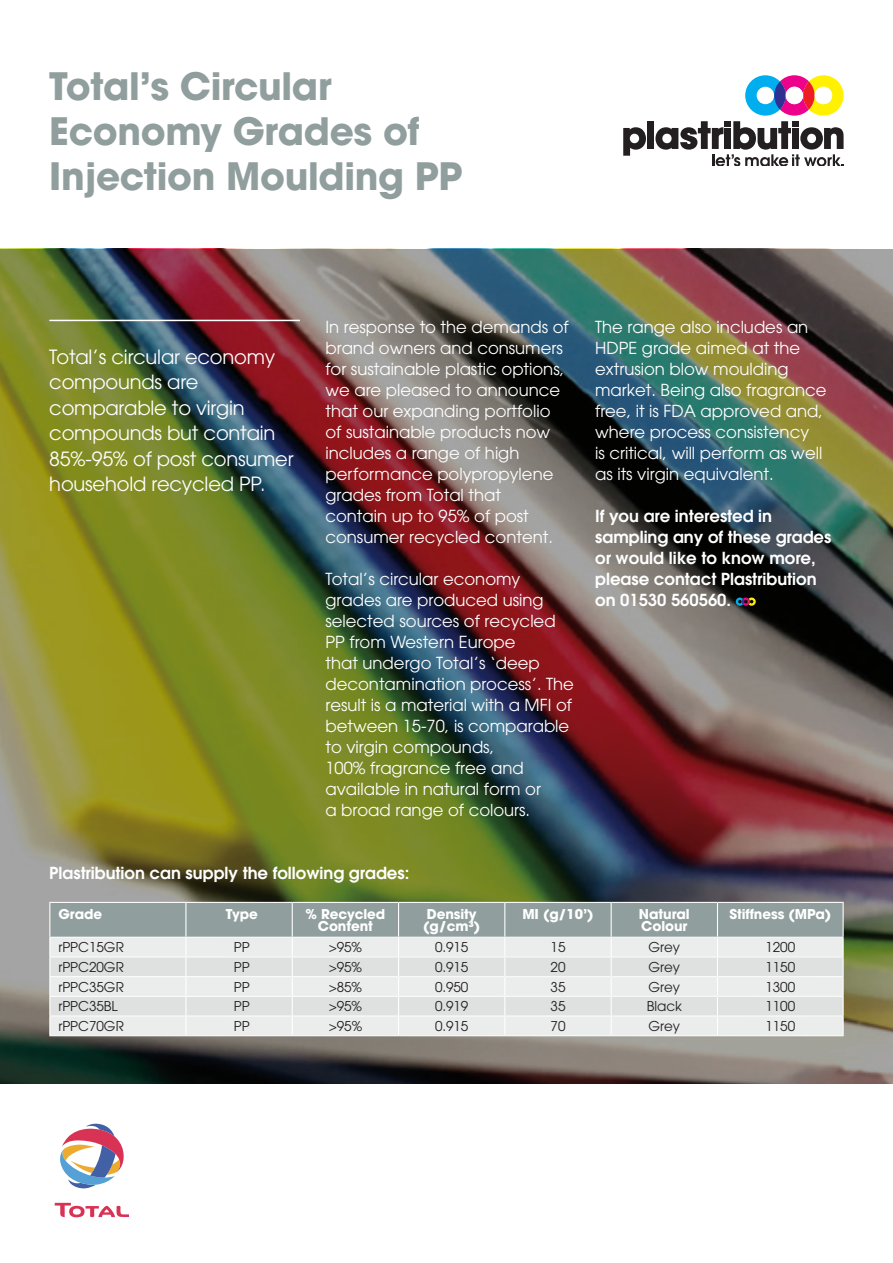
<style>
.page{position:relative;width:893px;height:1263px;background:#fff}
.page>*{position:absolute;margin:0;border:0;box-sizing:border-box;transform-origin:0 0}
.t1{font:700 37.5px/45px "Avant Garde";letter-spacing:-.01em;color:#919e9e}
.t2{font:19.5px/25.5px "Avant Garde";letter-spacing:-.01em;color:#fff}
.t3{font:16.5px/21px "Avant Garde";color:#fff}
.t4{font:600 16.5px/21px "Avant Garde";color:#fff}
.t5{font:13.5px "Avant Garde";letter-spacing:-.005em;color:#231f20}
.t6{font:700 13.5px/11.9px "Avant Garde";letter-spacing:-.005em;color:#fff}
</style>
<div class="page">
<img style="left:0;top:249px;width:893px;height:834px">
<svg style="left:736px;top:597px;width:20px;height:9px"></svg>
<hr style="left:49px;top:320px;width:251px;height:1px;background:#fff">
<svg style="left:49px;top:902px;width:795px;height:133px;background:#d1d6d5"></svg>
<hr style="left:49px;top:1035px;width:137px;height:1px;background:#fff">
<hr style="left:186px;top:1035px;width:106px;height:1px;background:#fff">
<hr style="left:292px;top:1035px;width:107px;height:1px;background:#fff">
<hr style="left:399px;top:1035px;width:106px;height:1px;background:#fff">
<hr style="left:505px;top:1035px;width:106px;height:1px;background:#fff">
<hr style="left:611px;top:1035px;width:106px;height:1px;background:#fff">
<hr style="left:717px;top:1035px;width:127px;height:1px;background:#fff">
<svg style="left:623px;top:127px;width:23px;height:29px"></svg>
<div style="left:647px;top:121px;width:7px;height:28px;background:#231f20"></div>
<svg style="left:655px;top:75px;width:189px;height:91px"></svg>
<svg style="left:803px;top:81px;width:12px;height:28px"></svg>
<div style="left:815px;top:87px;width:17px;height:17px;background:#fff;border-radius:50%"></div>
<svg style="left:55px;top:1203px;width:74px;height:15px"></svg>
<svg style="left:60px;top:1123px;width:64px;height:65px"></svg>
<h1 class="t1" style="left:49px;top:63px;width:414px">Total’s Circular<br>Economy Grades of<br>Injection Moulding PP</h1>
<p class="t2" style="left:49px;top:344px;width:246px">Total’s circular economy compounds are comparable to virgin compounds but contain<br>85%-95% of post consumer household recycled PP.</p>
<p class="t3" style="left:325px;top:316px;width:245px">In response to the demands of brand owners and consumers for sustainable plastic options, we are pleased to announce that our expanding portfolio of sustainable products now includes a range of high performance polypropylene grades from Total that<br>contain up to 95% of post consumer recycled content.</p>
<p class="t3" style="left:325px;top:568px;width:250px">Total’s circular economy grades are produced using selected sources of recycled<br>PP from Western Europe<br>that undergo Total’s ‘deep decontamination process’. The result is a material with a MFI of between 15-70, is comparable to virgin compounds,<br>100% fragrance free and available in natural form or<br>a broad range of colours.</p>
<p class="t4" style="left:49px;top:862px;width:362px">Plastribution can supply the following grades:</p>
<p class="t3" style="left:595px;top:316px;width:233px">The range also includes an<br>HDPE grade aimed at the extrusion blow moulding market. Being also fragrance free, it is FDA approved and, where process consistency<br>is critical, will perform as well as its virgin equivalent.</p>
<p class="t4" style="left:595px;top:505px;width:238px">If you are interested in sampling any of these grades or would like to know more, please contact Plastribution on 01530 560560.</p>
<p class="t6" style="left:58px;top:908px;width:45px">Grade</p>
<p class="t6" style="left:226px;top:908px;width:34px">Type</p>
<p class="t6" style="left:305px;top:908px;width:81px;text-align:center">% Recycled<br>Content</p>
<p class="t6" style="left:423px;top:908px;width:59px">Density (g/cm³)</p>
<p class="t6" style="left:522px;top:908px;width:73px">MI (g/10’)</p>
<p class="t6" style="left:639px;top:908px;width:52px">Natural<br>Colour</p>
<p class="t6" style="left:729px;top:908px;width:103px">Stiffness (MPa)</p>
<p class="t5" style="left:58px;top:939px;width:67px">rPPC15GR</p>
<p class="t5" style="left:234px;top:939px;width:17px">PP</p>
<p class="t5" style="left:329px;top:939px;width:35px">&gt;95%</p>
<p class="t5" style="left:435px;top:939px;width:35px">0.915</p>
<p class="t5" style="left:551px;top:939px;width:16px">15</p>
<p class="t5" style="left:648px;top:939px;width:33px">Grey</p>
<p class="t5" style="left:765px;top:939px;width:31px">1200</p>
<p class="t5" style="left:58px;top:959px;width:67px">rPPC20GR</p>
<p class="t5" style="left:234px;top:959px;width:17px">PP</p>
<p class="t5" style="left:329px;top:959px;width:35px">&gt;95%</p>
<p class="t5" style="left:435px;top:959px;width:35px">0.915</p>
<p class="t5" style="left:551px;top:959px;width:16px">20</p>
<p class="t5" style="left:648px;top:959px;width:33px">Grey</p>
<p class="t5" style="left:765px;top:959px;width:31px">1150</p>
<p class="t5" style="left:58px;top:979px;width:67px">rPPC35GR</p>
<p class="t5" style="left:234px;top:979px;width:17px">PP</p>
<p class="t5" style="left:329px;top:979px;width:35px">&gt;85%</p>
<p class="t5" style="left:435px;top:979px;width:35px">0.950</p>
<p class="t5" style="left:551px;top:979px;width:16px">35</p>
<p class="t5" style="left:648px;top:979px;width:33px">Grey</p>
<p class="t5" style="left:765px;top:979px;width:31px">1300</p>
<p class="t5" style="left:58px;top:998px;width:61px">rPPC35BL</p>
<p class="t5" style="left:234px;top:998px;width:17px">PP</p>
<p class="t5" style="left:329px;top:998px;width:35px">&gt;95%</p>
<p class="t5" style="left:435px;top:998px;width:35px">0.919</p>
<p class="t5" style="left:551px;top:998px;width:16px">35</p>
<p class="t5" style="left:647px;top:998px;width:36px">Black</p>
<p class="t5" style="left:765px;top:998px;width:31px">1100</p>
<p class="t5" style="left:58px;top:1018px;width:67px">rPPC70GR</p>
<p class="t5" style="left:234px;top:1018px;width:17px">PP</p>
<p class="t5" style="left:329px;top:1018px;width:35px">&gt;95%</p>
<p class="t5" style="left:435px;top:1018px;width:35px">0.915</p>
<p class="t5" style="left:551px;top:1018px;width:16px">70</p>
<p class="t5" style="left:649px;top:1018px;width:33px">Grey</p>
<p class="t5" style="left:765px;top:1018px;width:31px">1150</p>
</div>
